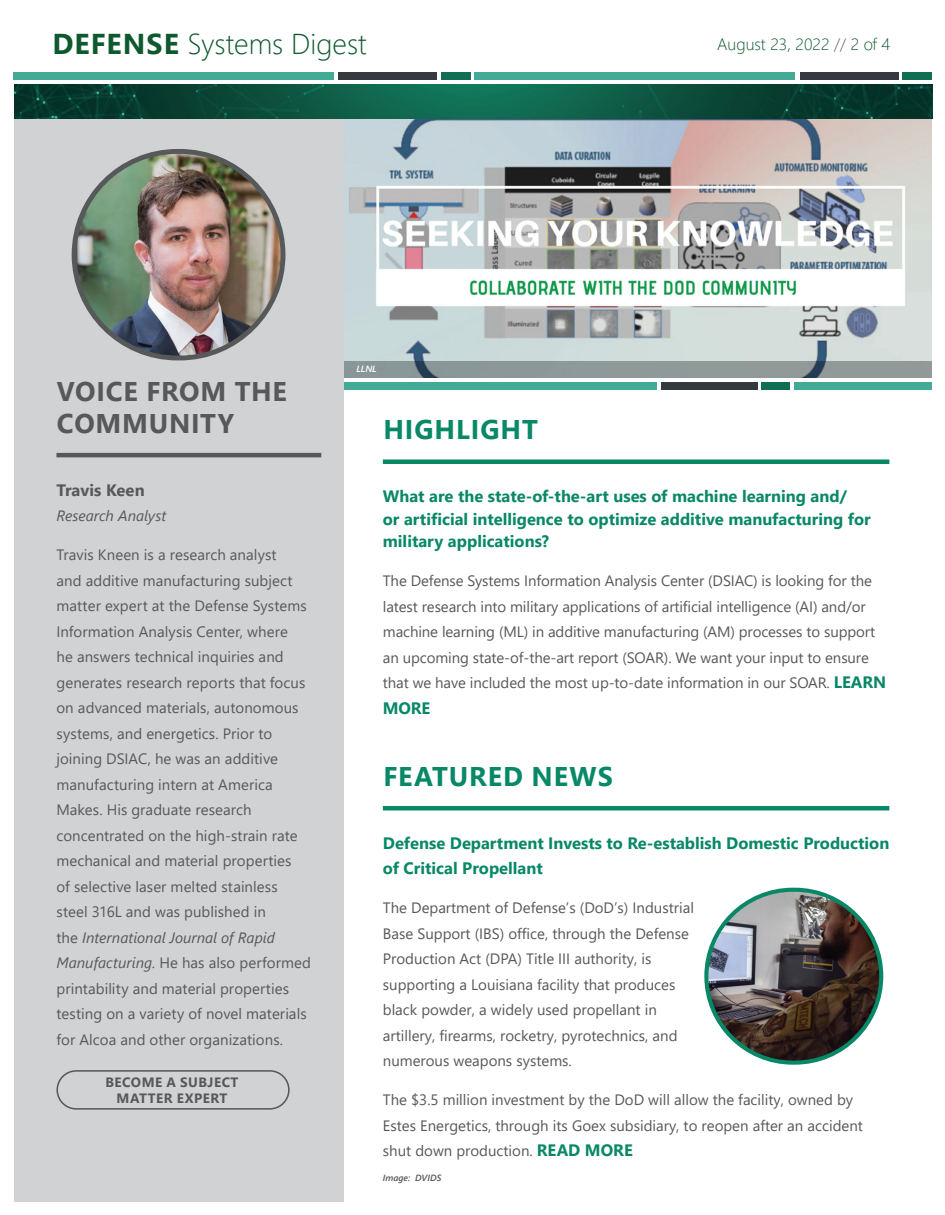
<style>
.page{position:relative;width:945px;height:1215px;background:#fff}
.page>*{position:absolute;margin:0;border:0;box-sizing:border-box;transform-origin:0 0}
.t1{font:300 28.65px "Segoe UI";color:#0e592e}
.t2{font:700 27px "Segoe UI";letter-spacing:.035em;color:#088867}
.t3{font:700 27px/31.5px "Segoe UI";letter-spacing:.025em;color:#57585a}
.t4{font:700 16.5px/22.5px "Segoe UI";color:#088867}
.t5{font:300 16.5px "Segoe UI";color:#0e592e}
.t6{font:700 16.5px "Segoe UI";color:#57585a}
.t7{font:15px/25.5px "Segoe UI";color:#57585a}
.t8{font:italic 15px "Segoe UI";color:#57585a}
.t9{font:700 13.5px/16.2px "Segoe UI";letter-spacing:.035em;color:#57585a;text-align:center}
.t10{font:italic 600 9px "Segoe UI";color:#57585a}
.t11{font:italic 600 9px "Segoe UI";color:#fff}
.s1{font-weight:700}
.s2{color:#57585a}
.s3{font-style:italic}
.s4{font-weight:700;font-size:16.5px;color:#088867}
</style>
<div class="page">
<img style="left:343px;top:119px;width:589px;height:242px">
<div style="left:343px;top:382px;width:313px;height:7px;background:#43ab95"></div>
<div style="left:661px;top:382px;width:96px;height:7px;background:#343a3f"></div>
<div style="left:761px;top:382px;width:29px;height:7px;background:#116e54"></div>
<div style="left:794px;top:382px;width:138px;height:7px;background:#43ab95"></div>
<div style="left:343px;top:361px;width:589px;height:16px;background:#8e9998"></div>
<div style="left:14px;top:119px;width:329px;height:1083px;background:#d1d2d4"></div>
<div style="left:383px;top:459px;width:506px;height:5px;background:#088867"></div>
<hr style="left:383px;top:806px;width:506px;height:4px;background:#088867">
<hr style="left:56px;top:453px;width:265px;height:4px;background:#57585a">
<div style="left:56px;top:1070px;width:234px;height:40px;border:2px solid #57585a;border-radius:19px"></div>
<img style="left:706px;top:890px;width:175px;height:173px;border-radius:86px">
<div style="left:704px;top:888px;width:179px;height:177px;border:4px solid #088867;border-radius:86px"></div>
<img style="left:74px;top:151px;width:209px;height:207px;border-radius:103px">
<div style="left:72px;top:149px;width:213px;height:211px;border:5px solid #57585a;border-radius:103px"></div>
<img style="left:14px;top:84px;width:918px;height:35px">
<div style="left:13px;top:72px;width:321px;height:8px;background:#43ab95"></div>
<div style="left:338px;top:72px;width:99px;height:8px;background:#343a3f"></div>
<div style="left:441px;top:72px;width:30px;height:8px;background:#116e54"></div>
<div style="left:474px;top:72px;width:321px;height:8px;background:#43ab95"></div>
<div style="left:800px;top:72px;width:99px;height:8px;background:#343a3f"></div>
<div style="left:902px;top:72px;width:30px;height:8px;background:#116e54"></div>
<h1 class="t1" style="left:52px;top:17px;width:316px"><span class="s1">DEFENSE</span> Systems Digest</h1>
<p class="t5" style="left:717px;top:28px;width:175px">August 23, 2022 <span class="s2">//</span> 2 of 4</p>
<h2 class="t3" style="left:57px;top:374px;width:231px">VOICE FROM THE<br>COMMUNITY</h2>
<p class="t6" style="left:56px;top:474px;width:90px">Travis Keen</p>
<p class="t8" style="left:56px;top:502px;width:111px">Research Analyst</p>
<p class="t7" style="left:56px;top:541px;width:256px">Travis Kneen is a research analyst<br>and additive manufacturing subject matter expert at the Defense Systems Information Analysis Center, where<br>he answers technical inquiries and generates research reports that focus on advanced materials, autonomous systems, and energetics. Prior to joining DSIAC, he was an additive manufacturing intern at America Makes. His graduate research concentrated on the high-strain rate mechanical and material properties<br>of selective laser melted stainless steel 316L and was published in<br>the <span class="s3">International Journal of Rapid Manufacturing</span>. He has also performed printability and material properties testing on a variety of novel materials for Alcoa and other organizations.</p>
<p class="t9" style="left:105px;top:1073px;width:135px">BECOME A SUBJECT<br>MATTER EXPERT</p>
<p class="t11" style="left:357px;top:361px;width:22px">LLNL</p>
<h2 class="t2" style="left:383px;top:404px;width:156px">HIGHLIGHT</h2>
<p class="t4" style="left:383px;top:484px;width:490px">What are the state-of-the-art uses of machine learning and/<br>or artificial intelligence to optimize additive manufacturing for military applications?</p>
<p class="t7" style="left:383px;top:567px;width:505px">The Defense Systems Information Analysis Center (DSIAC) is looking for the latest research into military applications of artificial intelligence (AI) and/or machine learning (ML) in additive manufacturing (AM) processes to support an upcoming state-of-the-art report (SOAR). We want your input to ensure that we have included the most up-to-date information in our SOAR. <span class="s4">LEARN</span></p>
<p class="t4" style="left:383px;top:695px;width:49px">MORE</p>
<h2 class="t2" style="left:383px;top:751px;width:231px">FEATURED NEWS</h2>
<p class="t4" style="left:383px;top:829px;width:508px;line-height:25.5px">Defense Department Invests to Re-establish Domestic Production of Critical Propellant</p>
<p class="t7" style="left:383px;top:894px;width:313px">The Department of Defense’s (DoD’s) Industrial Base Support (IBS) office, through the Defense Production Act (DPA) Title III authority, is supporting a Louisiana facility that produces black powder, a widely used propellant in artillery, firearms, rocketry, pyrotechnics, and numerous weapons systems.</p>
<p class="t7" style="left:383px;top:1086px;width:482px">The $3.5 million investment by the DoD will allow the facility, owned by<br>Estes Energetics, through its Goex subsidiary, to reopen after an accident shut down production. <span class="s4">READ MORE</span></p>
<p class="t10" style="left:383px;top:1169px;width:60px">Image: DVIDS</p>
</div>
